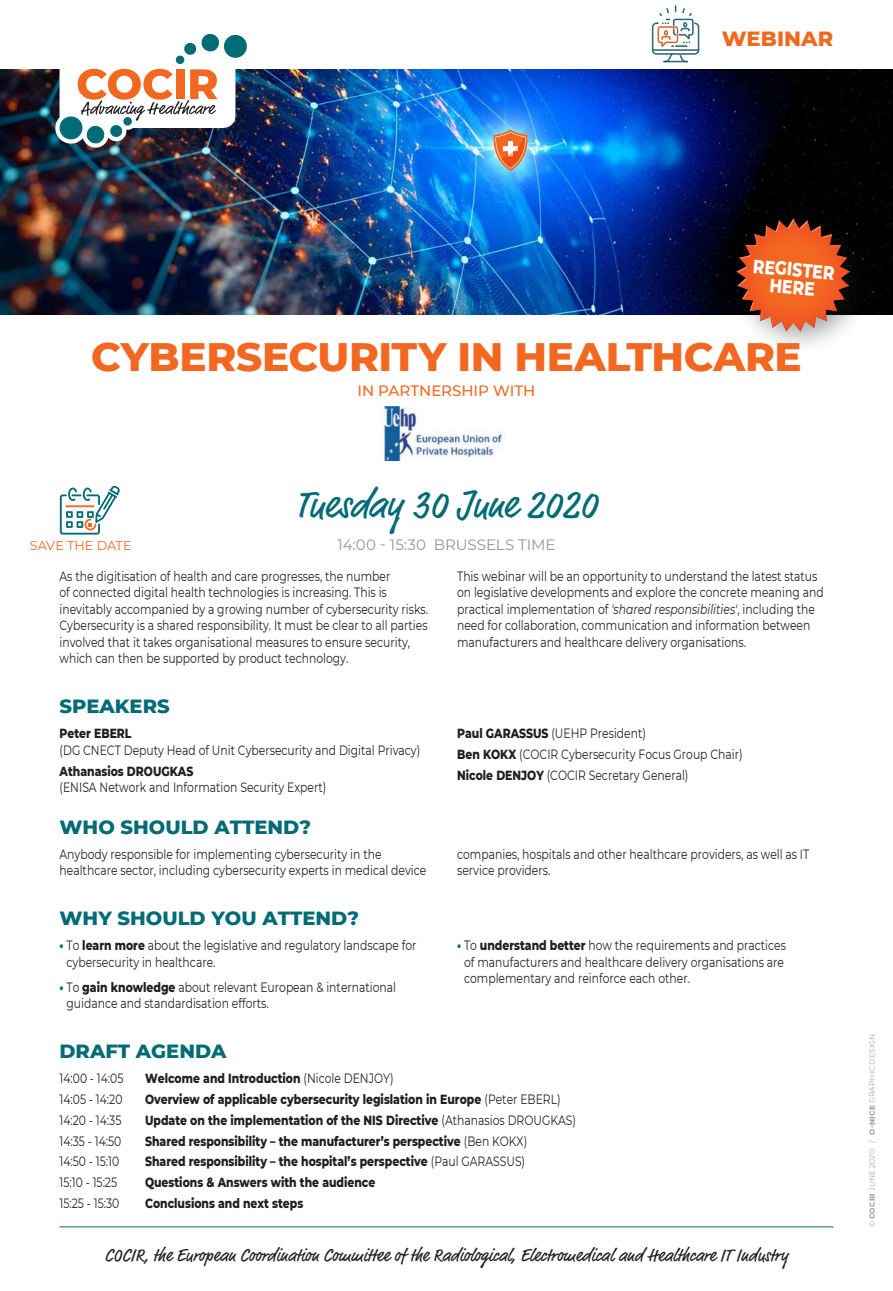
<style>
.page{position:relative;width:893px;height:1291px;background:#fff}
.page>*{position:absolute;margin:0;border:0;box-sizing:border-box;transform-origin:0 0}
.t1{font:800 40.5px "Montserrat";letter-spacing:-.01em;color:#f36821}
.t2{font:39px "Market";letter-spacing:-.015em;color:#016b76}
.t3{font:800 21px "Montserrat";letter-spacing:.005em;color:#f36821}
.t4{font:800 19.5px "Montserrat";color:#016b76}
.t5{font:800 19.5px/18px "Montserrat";color:#fff;text-align:center;scale:.8 1}
.t6{font:18px "Market";color:#231f20}
.t7{font:15px "Montserrat";color:#939598}
.t8{font:500 15px "Montserrat";color:#f36821}
.t9{font:13.5px/16.5px "Montserrat";color:#231f20;scale:.8 1}
.t10{font:800 13.5px "Montserrat";color:#231f20;scale:.8 1}
.t11{font:12.75px "Montserrat";letter-spacing:.005em;color:#f36821}
.t12{font:7.5px "Montserrat";letter-spacing:.015em;color:#a8a9ad}
.s1{font-style:italic}
.s2{font-weight:800}
.s3{font-weight:800;color:#016b76}
.s4{font-weight:400}
</style>
<div class="page">
<img style="left:0;top:69px;width:893px;height:245px">
<svg style="left:55px;top:34px;width:196px;height:114px"></svg>
<hr style="left:60px;top:1226px;width:773px;height:1px;background:#016b76">
<div style="left:725px;top:207px;width:151px;height:150px;background:#231f20;opacity:.4"></div>
<svg style="left:736px;top:217px;width:116px;height:117px;background:#b25831"></svg>
<svg style="left:652px;top:5px;width:47px;height:57px"></svg>
<img style="left:455px;top:92px;width:111px;height:116px">
<svg style="left:492px;top:130px;width:37px;height:41px;background:#c89b85"></svg>
<img style="left:378px;top:406px;width:128px;height:55px">
<svg style="left:60px;top:486px;width:60px;height:48px"></svg>
<h3 class="t3" style="left:722px;top:23px;width:113px">WEBINAR</h3>
<h3 class="t5" style="left:754px;top:255px;width:104px;rotate:5deg">REGISTER<br>HERE</h3>
<h1 class="t1" style="left:91px;top:327px;width:712px">CYBERSECURITY IN HEALTHCARE</h1>
<p class="t8" style="left:357px;top:380px;width:179px">IN PARTNERSHIP WITH</p>
<h2 class="t2" style="left:296px;top:481px;width:303px">Tuesday 30 June 2020</h2>
<p class="t7" style="left:338px;top:534px;width:219px">14:00 - 15:30 BRUSSELS TIME</p>
<p class="t9" style="left:60px;top:567px;width:462px">As the digitisation of health and care progresses, the number<br>of connected digital health technologies is increasing. This is inevitably accompanied by a growing number of cybersecurity risks.<br>Cybersecurity is a shared responsibility. It must be clear to all parties involved that it takes organisational measures to ensure security, which can then be supported by product technology.</p>
<p class="t9" style="left:457px;top:567px;width:460px">This webinar will be an opportunity to understand the latest status on legislative developments and explore the concrete meaning and practical implementation of <span class="s1">'shared responsibilities'</span>, including the need for collaboration, communication and information between manufacturers and healthcare delivery organisations.</p>
<h3 class="t4" style="left:60px;top:692px;width:112px">SPEAKERS</h3>
<p class="t10" style="left:60px;top:723px;width:91px">Peter EBERL</p>
<p class="t9" style="left:60px;top:741px;width:453px">(DG CNECT Deputy Head of Unit Cybersecurity and Digital Privacy)</p>
<p class="t10" style="left:60px;top:761px;width:169px">Athanasios DROUGKAS</p>
<p class="t9" style="left:60px;top:778px;width:335px">(ENISA Network and Information Security Expert)</p>
<p class="t11" style="left:30px;top:536px;width:103px">SAVE THE DATE</p>
<p class="t9" style="left:457px;top:722px;width:358px;line-height:20.7px"><span class="s2">Paul GARASSUS</span> (UEHP President)<br><span class="s2">Ben KOKX</span> (COCIR Cybersecurity Focus Group Chair)<br><span class="s2">Nicole DENJOY</span> (COCIR Secretary General)</p>
<h3 class="t4" style="left:60px;top:812px;width:253px">WHO SHOULD ATTEND?</h3>
<p class="t9" style="left:60px;top:845px;width:460px">Anybody responsible for implementing cybersecurity in the healthcare sector, including cybersecurity experts in medical device</p>
<p class="t9" style="left:457px;top:845px;width:442px">companies, hospitals and other healthcare providers, as well as IT service providers.</p>
<h3 class="t4" style="left:60px;top:904px;width:301px">WHY SHOULD YOU ATTEND?</h3>
<p class="t9" style="left:66px;top:936px;width:439px;text-indent:-7px"><span class="s3">•</span> To <span class="s2">learn more</span> about the legislative and regulatory landscape for cybersecurity in healthcare.</p>
<p class="t9" style="left:66px;top:978px;width:414px;text-indent:-7px"><span class="s3">•</span> To <span class="s2">gain knowledge</span> about relevant European &amp; international guidance and standardisation efforts.</p>
<p class="t9" style="left:464px;top:936px;width:404px;text-indent:-7px"><span class="s3">•</span> To <span class="s2">understand better</span> how the requirements and practices of manufacturers and healthcare delivery organisations are complementary and reinforce each other.</p>
<h3 class="t4" style="left:60px;top:1037px;width:169px">DRAFT AGENDA</h3>
<p class="t9" style="left:60px;top:1069px;width:82px">14:00 - 14:05</p>
<p class="t10" style="left:145px;top:1068px;width:312px">Welcome and Introduction <span class="s4">(Nicole DENJOY)</span></p>
<p class="t9" style="left:60px;top:1090px;width:80px">14:05 - 14:20</p>
<p class="t10" style="left:145px;top:1089px;width:521px">Overview of applicable cybersecurity legislation in Europe <span class="s4">(Peter EBERL)</span></p>
<p class="t9" style="left:60px;top:1111px;width:79px">14:20 - 14:35</p>
<p class="t10" style="left:145px;top:1110px;width:540px">Update on the implementation of the NIS Directive <span class="s4">(Athanasios DROUGKAS)</span></p>
<p class="t9" style="left:60px;top:1132px;width:79px">14:35 - 14:50</p>
<p class="t10" style="left:145px;top:1130px;width:479px">Shared responsibility – the manufacturer’s perspective <span class="s4">(Ben KOKX)</span></p>
<p class="t9" style="left:60px;top:1152px;width:76px">14:50 - 15:10</p>
<p class="t10" style="left:145px;top:1151px;width:477px">Shared responsibility – the hospital’s perspective <span class="s4">(Paul GARASSUS)</span></p>
<p class="t9" style="left:60px;top:1173px;width:74px">15:10 - 15:25</p>
<p class="t10" style="left:145px;top:1172px;width:289px">Questions &amp; Answers with the audience</p>
<p class="t9" style="left:60px;top:1194px;width:76px">15:25 - 15:30</p>
<p class="t10" style="left:145px;top:1193px;width:199px">Conclusions and next steps</p>
<h3 class="t6" style="left:105px;top:1244px;width:685px">COCIR, the European Coordination Committee of the Radiological, Electromedical and Healthcare IT Industry</h3>
<p class="t12" style="left:867px;top:1227px;width:195px;rotate:-90deg">© <span class="s2">COCIR</span> JUNE 2020 / <span class="s2">D-NICE</span> GRAPHIC DESIGN</p>
</div>
